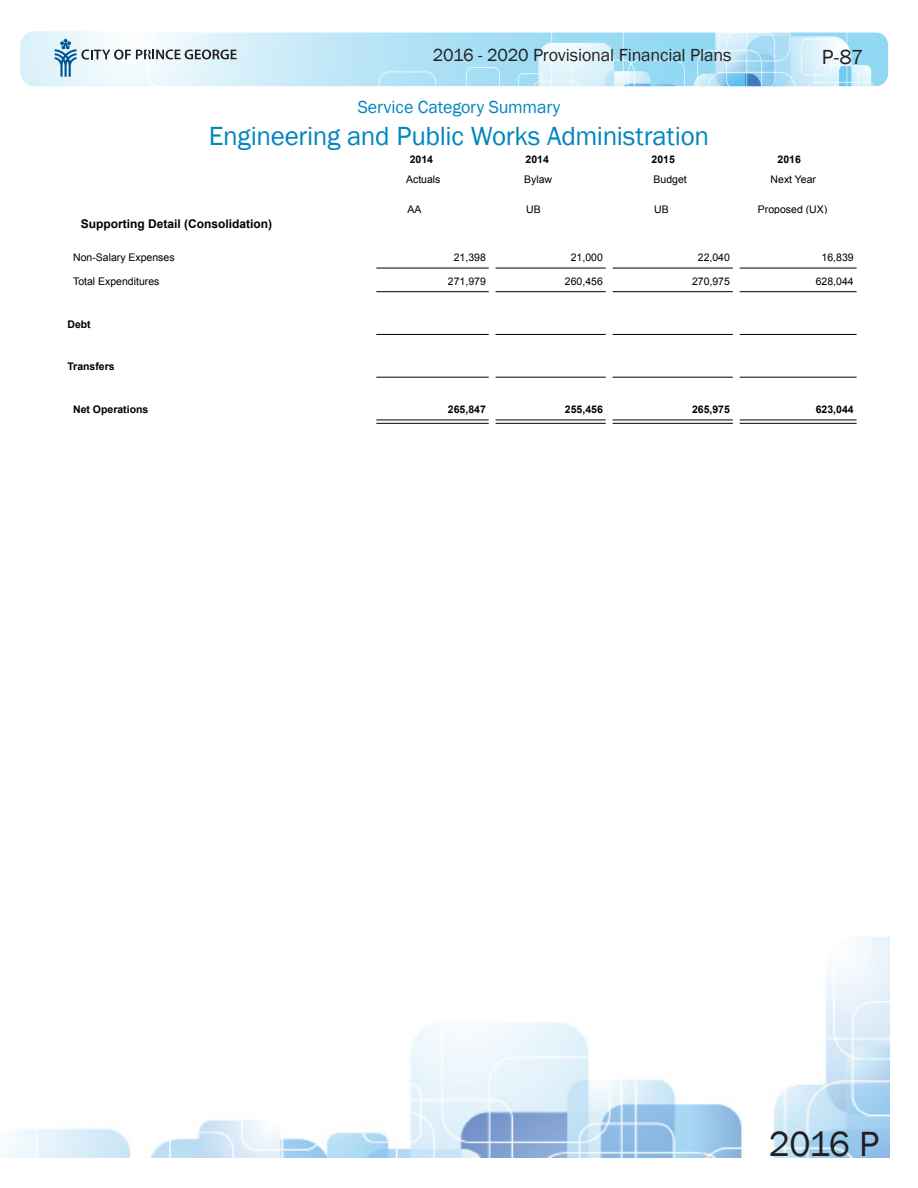
<style>
.page{position:relative;width:918px;height:1188px;background:#fff}
.page>*{position:absolute;margin:0;border:0;box-sizing:border-box;transform-origin:0 0}
.t1{font:36px "Franklin Gothic";color:#231f20}
.t2{font:27px "Franklin Gothic";letter-spacing:-.01em;color:#0085bd}
.t3{font:21px "Franklin Gothic";color:#231f20}
.t4{font:18px "Franklin Gothic";letter-spacing:-.01em;color:#231f20}
.t5{font:18px "Franklin Gothic";letter-spacing:-.01em;color:#0085bd}
.t6{font:700 12px "Arial";color:#000}
.t7{font:10.5px "Arial";color:#000}
.t8{font:700 10.5px "Arial";color:#000}
</style>
<div class="page">
<img style="left:0;top:937px;width:890px;height:221px">
<svg style="left:20px;top:31px;width:126px;height:56px"></svg>
<svg style="left:55px;top:39px;width:91px;height:38px"></svg>
<svg style="left:146px;top:32px;width:743px;height:56px;background:#bde5f5"></svg>
<hr style="left:376px;top:248px;width:113px;height:1px;background:#000">
<hr style="left:495px;top:248px;width:111px;height:1px;background:#000">
<hr style="left:612px;top:248px;width:121px;height:1px;background:#000">
<hr style="left:739px;top:248px;width:118px;height:1px;background:#000">
<hr style="left:376px;top:268px;width:113px;height:1px;background:#000">
<hr style="left:496px;top:268px;width:110px;height:1px;background:#000">
<hr style="left:613px;top:268px;width:120px;height:1px;background:#000">
<hr style="left:740px;top:268px;width:117px;height:1px;background:#000">
<hr style="left:376px;top:291px;width:113px;height:1px;background:#000">
<hr style="left:496px;top:291px;width:110px;height:1px;background:#000">
<hr style="left:613px;top:291px;width:120px;height:1px;background:#000">
<hr style="left:740px;top:291px;width:117px;height:1px;background:#000">
<hr style="left:376px;top:334px;width:113px;height:1px;background:#000">
<hr style="left:496px;top:334px;width:110px;height:1px;background:#000">
<hr style="left:613px;top:334px;width:120px;height:1px;background:#000">
<hr style="left:740px;top:334px;width:117px;height:1px;background:#000">
<hr style="left:376px;top:377px;width:113px;height:1px;background:#000">
<hr style="left:496px;top:377px;width:110px;height:1px;background:#000">
<hr style="left:613px;top:377px;width:120px;height:1px;background:#000">
<hr style="left:740px;top:377px;width:117px;height:1px;background:#000">
<hr style="left:376px;top:420px;width:113px;height:1px;background:#000">
<hr style="left:496px;top:420px;width:110px;height:1px;background:#000">
<hr style="left:613px;top:420px;width:120px;height:1px;background:#000">
<hr style="left:740px;top:420px;width:117px;height:1px;background:#000">
<hr style="left:376px;top:423px;width:113px;height:1px;background:#000">
<hr style="left:496px;top:423px;width:110px;height:1px;background:#000">
<hr style="left:613px;top:423px;width:120px;height:1px;background:#000">
<hr style="left:740px;top:423px;width:117px;height:1px;background:#000">
<h3 class="t4" style="left:433px;top:44px;width:300px">2016 - 2020 Provisional Financial Plans</h3>
<h3 class="t3" style="left:822px;top:44px;width:43px">P-87</h3>
<p class="t5" style="left:358px;top:96px;width:204px">Service Category Summary</p>
<p class="t2" style="left:209px;top:119px;width:502px">Engineering and Public Works Administration</p>
<p class="t8" style="left:410px;top:153px;width:25px">2014</p>
<p class="t8" style="left:526px;top:153px;width:25px">2014</p>
<p class="t8" style="left:652px;top:153px;width:25px">2015</p>
<p class="t8" style="left:778px;top:153px;width:25px">2016</p>
<p class="t7" style="left:406px;top:172px;width:36px">Actuals</p>
<p class="t7" style="left:524px;top:172px;width:30px">Bylaw</p>
<p class="t7" style="left:654px;top:172px;width:35px">Budget</p>
<p class="t7" style="left:771px;top:172px;width:47px">Next Year</p>
<p class="t7" style="left:407px;top:202px;width:16px">AA</p>
<p class="t7" style="left:526px;top:202px;width:16px">UB</p>
<p class="t7" style="left:654px;top:202px;width:16px">UB</p>
<p class="t7" style="left:758px;top:202px;width:71px">Proposed (UX)</p>
<p class="t6" style="left:81px;top:216px;width:193px">Supporting Detail (Consolidation)</p>
<p class="t7" style="left:73px;top:251px;width:103px">Non-Salary Expenses</p>
<p class="t7" style="left:454px;top:251px;width:34px">21,398</p>
<p class="t7" style="left:571px;top:251px;width:34px">21,000</p>
<p class="t7" style="left:698px;top:251px;width:34px">22,040</p>
<p class="t7" style="left:822px;top:251px;width:34px">16,839</p>
<p class="t7" style="left:73px;top:274px;width:88px">Total Expenditures</p>
<p class="t7" style="left:448px;top:274px;width:39px">271,979</p>
<p class="t7" style="left:565px;top:274px;width:39px">260,456</p>
<p class="t7" style="left:692px;top:274px;width:39px">270,975</p>
<p class="t7" style="left:816px;top:274px;width:39px">628,044</p>
<p class="t8" style="left:67px;top:317px;width:25px">Debt</p>
<p class="t8" style="left:67px;top:360px;width:49px">Transfers</p>
<p class="t8" style="left:73px;top:402px;width:77px">Net Operations</p>
<p class="t8" style="left:448px;top:402px;width:39px">265,847</p>
<p class="t8" style="left:565px;top:402px;width:39px">255,456</p>
<p class="t8" style="left:692px;top:402px;width:39px">265,975</p>
<p class="t8" style="left:816px;top:402px;width:39px">623,044</p>
<h1 class="t1" style="left:769px;top:1122px;width:112px">2016 P</h1>
</div>
